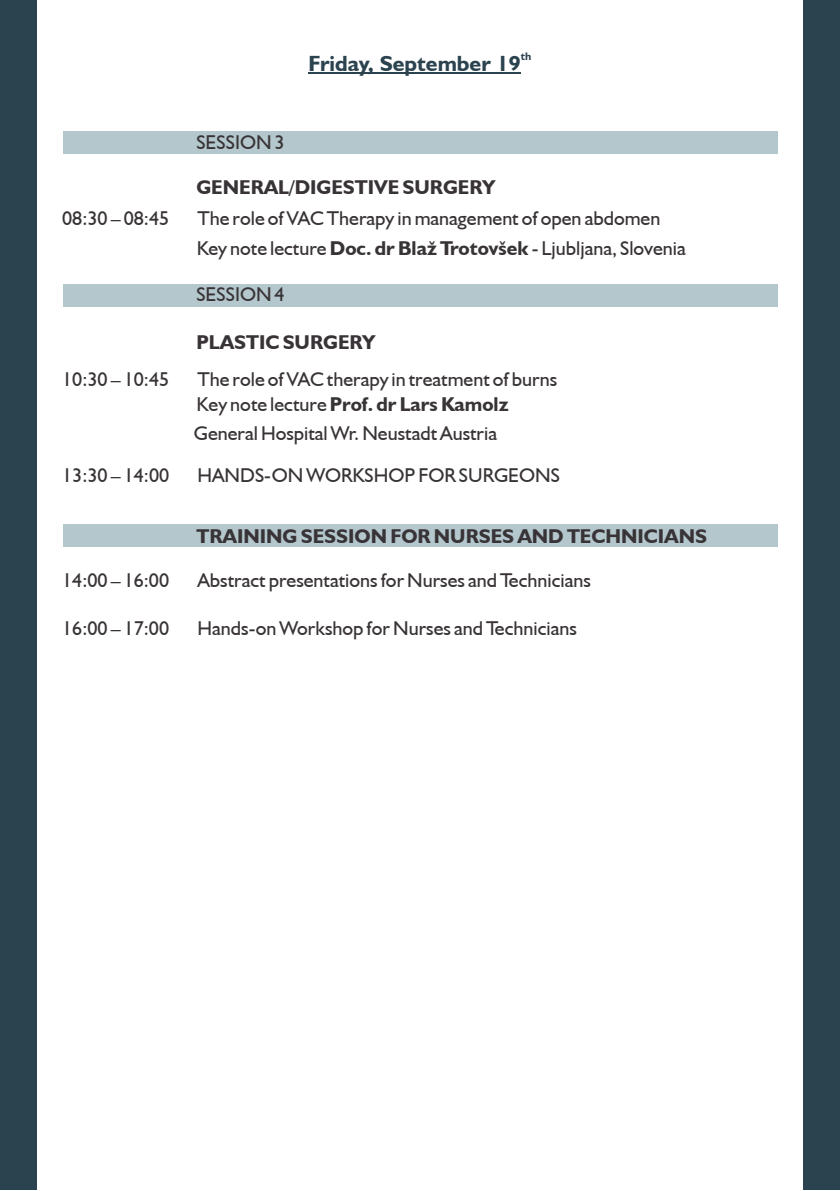
<style>
.page{position:relative;width:840px;height:1191px;background:#fff}
.page>*{position:absolute;margin:0;border:0;box-sizing:border-box;transform-origin:0 0}
.t1{font:700 22px "Humanist 521 BT";color:#2b424f}
.t2{font:20px/30.8px "Humanist 521 BT";color:#383336}
.t3{font:700 20px "Humanist 521 BT";color:#383336}
.t4{font:700 11px "Humanist 521 BT";color:#2b424f}
.s1{font-weight:700}
</style>
<div class="page">
<div style="left:63px;top:524px;width:714px;height:22px;background:#b3c7cc"></div>
<div style="left:63px;top:284px;width:714px;height:22px;background:#b3c7cc"></div>
<div style="left:63px;top:131px;width:714px;height:22px;background:#b3c7cc"></div>
<hr style="left:308px;top:73px;width:212px;height:1px;background:#2b424f">
<div style="left:0;top:1px;width:37px;height:1189px;background:#2b424f"></div>
<div style="left:803px;top:1px;width:36px;height:1189px;background:#2b424f"></div>
<p class="t4" style="left:520px;top:51px;width:12px">th</p>
<p class="t1" style="left:308px;top:54px;width:213px">Friday, September 19</p>
<p class="t2" style="left:196px;top:129px;width:90px">SESSION 3</p>
<p class="t3" style="left:196px;top:179px;width:300px">GENERAL/DIGESTIVE SURGERY</p>
<p class="t2" style="left:62px;top:204px;width:108px">08:30 – 08:45</p>
<p class="t2" style="left:196px;top:204px;width:490px">The role of VAC Therapy in management of open abdomen<br>Key note lecture <span class="s1">Doc. dr Bla` Trotov{ek</span> - Ljubljana, Slovenia</p>
<p class="t2" style="left:196px;top:281px;width:90px">SESSION 4</p>
<p class="t3" style="left:196px;top:333px;width:181px">PLASTIC SURGERY</p>
<p class="t2" style="left:62px;top:365px;width:108px">10:30 – 10:45</p>
<p class="t2" style="left:196px;top:368px;width:362px;line-height:25.6px">The role of VAC therapy in treatment of burns<br>Key note lecture <span class="s1">Prof. dr Lars Kamolz</span></p>
<p class="t2" style="left:194px;top:419px;width:304px">General Hospital Wr. Neustadt Austria</p>
<p class="t2" style="left:62px;top:461px;width:108px">13:30 – 14:00</p>
<p class="t2" style="left:197px;top:461px;width:364px">HANDS-ON WORKSHOP FOR SURGEONS</p>
<p class="t3" style="left:196px;top:527px;width:511px">TRAINING SESSION FOR NURSES AND TECHNICIANS</p>
<p class="t2" style="left:62px;top:567px;width:108px">14:00 – 16:00</p>
<p class="t2" style="left:197px;top:567px;width:395px">Abstract presentations for Nurses and Technicians</p>
<p class="t2" style="left:62px;top:614px;width:108px">16:00 – 17:00</p>
<p class="t2" style="left:197px;top:614px;width:381px">Hands-on Workshop for Nurses and Technicians</p>
</div>
